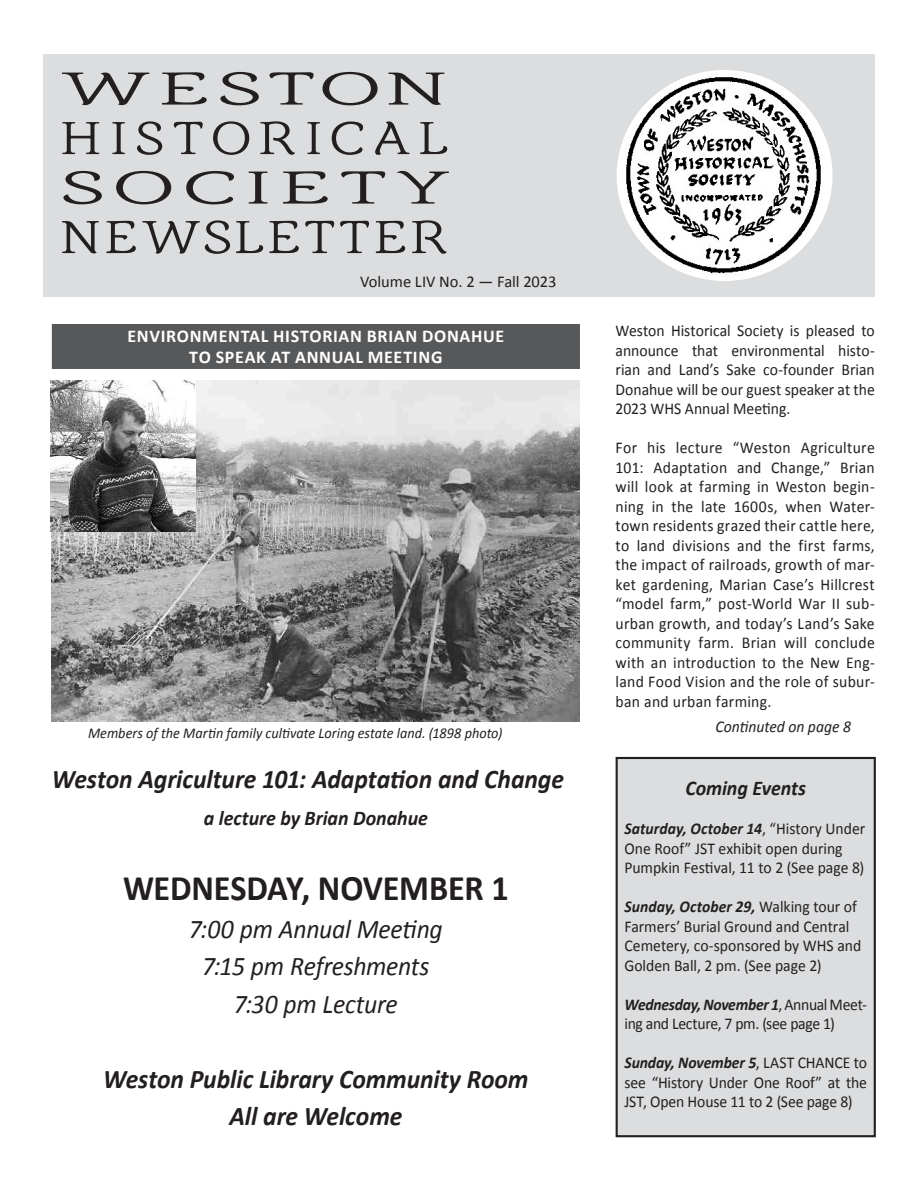
<style>
.page{position:relative;width:918px;height:1188px;background:#fff}
.page>*{position:absolute;margin:0;border:0;box-sizing:border-box;transform-origin:0 0}
.t1{font:47.25px/49.5px "Barkentina";letter-spacing:.095em;color:#231f20;text-align:justify;scale:1.75 1}
.t2{font:700 36px "Calibri";letter-spacing:-.005em;color:#231f20;scale:.95 1}
.t3{font:italic 700 27px "Calibri";letter-spacing:-.005em;color:#231f20;scale:.95 1}
.t4{font:italic 27px "Calibri";letter-spacing:-.01em;color:#231f20;scale:.95 1}
.subhead1{font:italic 700 21px "Calibri";color:#231f20;scale:.95 1}
.head1_-_2_lines{font:700 18px/21px "Calibri";letter-spacing:.04em;color:#fff;text-align:center}
.text{font:16.5px/19.5px "Calibri";color:#231f20;text-align:justify;scale:.95 1}
.text-2{font:16.5px/19.5px "Calibri";letter-spacing:-.02em;color:#231f20;scale:.95 1}
.text-3{font:16.5px "Calibri";color:#231f20}
.text-4{font:italic 16.5px "Calibri";letter-spacing:-.005em;color:#231f20;scale:.95 1}
.t5{font:italic 15px "Calibri";color:#231f20;scale:.95 1}
.s1{font-weight:700;font-style:italic}
</style>
<div class="page">
<div style="left:43px;top:54px;width:832px;height:243px;background:#dcdddf"></div>
<img style="left:617px;top:70px;width:216px;height:211px">
<div style="left:52px;top:324px;width:528px;height:45px;background:#57585a"></div>
<div style="left:617px;top:758px;width:258px;height:378px;background:#dcdddf"></div>
<div style="left:616px;top:757px;width:260px;height:380px;border:2px solid #231f20"></div>
<img style="left:52px;top:380px;width:528px;height:342px">
<img style="left:51px;top:380px;width:145px;height:151px">
<p class="t1" style="left:60px;top:63px;width:223px">WESTON HISTORICAL SOCIETY NEWSLETTER</p>
<p class="text-3" style="left:360px;top:271px;width:198px">Volume LIV No. 2 — Fall 2023</p>
<p class="head1_-_2_lines" style="left:127px;top:326px;width:378px">ENVIRONMENTAL HISTORIAN BRIAN DONAHUE<br>TO SPEAK AT ANNUAL MEETING</p>
<p class="t5" style="left:88px;top:723px;width:438px">Members of the Martin family cultivate Loring estate land. (1898 photo)</p>
<p class="t3" style="left:52px;top:762px;width:541px">Weston Agriculture 101: Adaptation and Change</p>
<p class="subhead1" style="left:204px;top:805px;width:237px">a lecture by Brian Donahue</p>
<p class="t2" style="left:123px;top:865px;width:408px">WEDNESDAY, NOVEMBER 1</p>
<p class="t4" style="left:189px;top:910px;width:269px">7:00 pm Annual Meeting</p>
<p class="t4" style="left:202px;top:948px;width:241px">7:15 pm Refreshments</p>
<p class="t4" style="left:234px;top:985px;width:174px">7:30 pm Lecture</p>
<p class="t3" style="left:103px;top:1062px;width:449px">Weston Public Library Community Room</p>
<p class="t3" style="left:229px;top:1099px;width:184px">All are Welcome</p>
<p class="text" style="left:616px;top:321px;width:274px">Weston Historical Society is pleased to announce that environmental histo&shy;rian and Land’s Sake co-founder Brian Donahue will be our guest speaker at the 2023 WHS Annual Meeting.</p>
<p class="text" style="left:616px;top:438px;width:274px">For his lecture “Weston Agriculture 101: Adaptation and Change,” Brian will look at farming in Weston begin&shy;ning in the late 1600s, when Water&shy;town residents grazed their cattle here, to land divisions and the first farms, the impact of railroads, growth of mar&shy;ket gardening, Marian Case’s Hillcrest “model farm,” post-World War II sub&shy;urban growth, and today’s Land’s Sake community farm. Brian will conclude with an introduction to the New Eng&shy;land Food Vision and the role of subur&shy;ban and urban farming.</p>
<p class="text-4" style="left:716px;top:716px;width:144px">Continuted on page 8</p>
<p class="subhead1" style="left:685px;top:775px;width:129px">Coming Events</p>
<p class="text" style="left:624px;top:819px;width:255px;text-align:left"><span class="s1">Saturday, October 14</span>, “History Under<br>One Roof” JST exhibit open during<br>Pumpkin Festival, 11 to 2 (See page 8)</p>
<p class="text" style="left:624px;top:897px;width:251px;text-align:left"><span class="s1">Sunday, October 29,</span> Walking tour of Farmers’ Burial Ground and Central Cemetery, co-sponsored by WHS and Golden Ball, 2 pm. (See page 2)</p>
<p class="text-2" style="left:624px;top:994px;width:257px"><span class="s1">Wednesday, November 1</span>, Annual Meet&shy;ing and Lecture, 7 pm. (see page 1)</p>
<p class="text" style="left:624px;top:1053px;width:257px"><span class="s1">Sunday, November 5</span>, LAST CHANCE to see “History Under One Roof” at the JST, Open House 11 to 2 (See page 8)</p>
</div>
